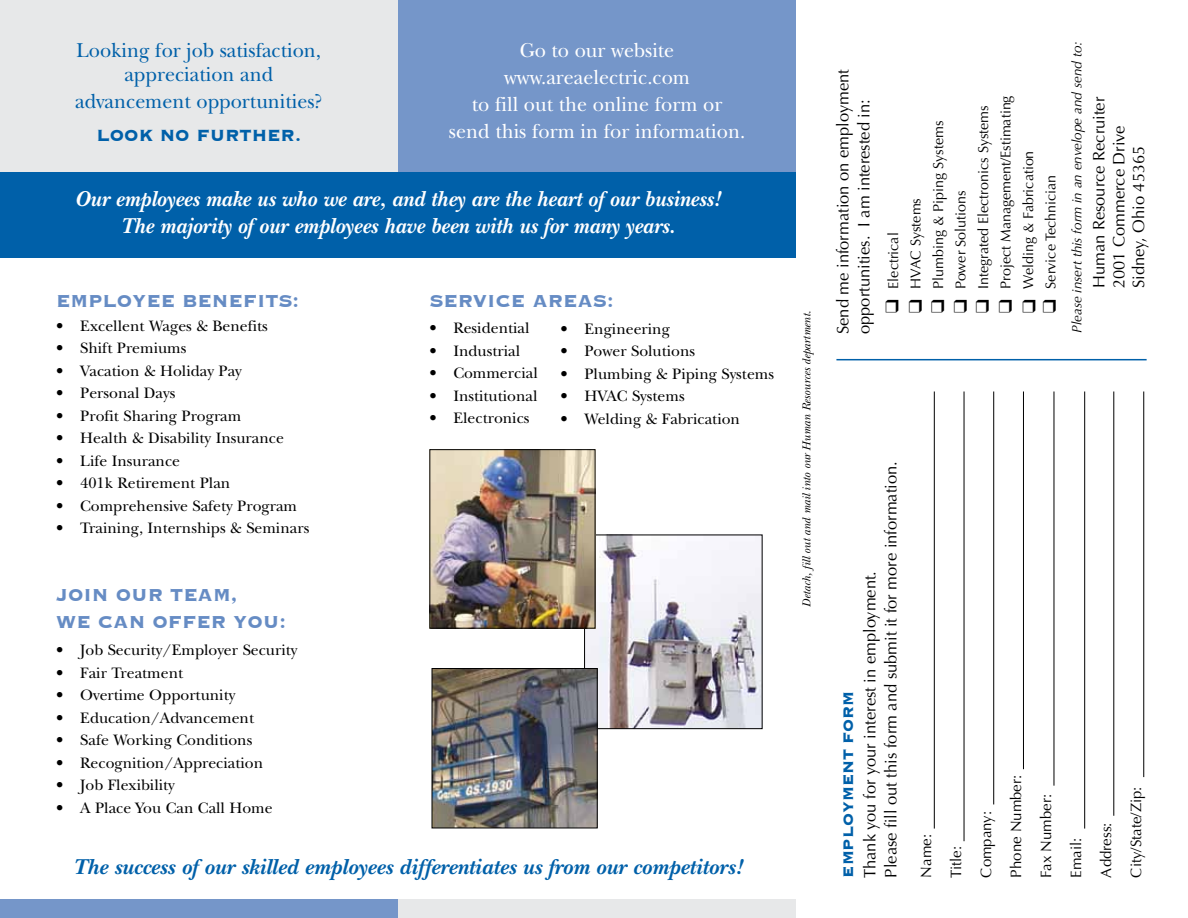
<style>
.page{position:relative;width:1188px;height:918px;background:#fff}
.page>*{position:absolute;margin:0;border:0;box-sizing:border-box;transform-origin:0 0}
.t1{font:italic 700 22.5px/27px "New Baskerville";color:#fff;text-align:center;scale:.95 1}
.t2{font:italic 700 22.5px "New Baskerville";color:#0060a9}
.t3{font:700 22.5px/27px "Copperplate";color:#668cc4;scale:.95 1}
.t4{font:21px/27px "New Baskerville";color:#fff;text-align:center;scale:.95 1}
.t5{font:21px/24px "New Baskerville";color:#0060a9;text-align:center;scale:.95 1}
.t6{font:700 21px "Copperplate";color:#0060a9;scale:.95 1}
.t7{font:700 18px "Copperplate";color:#0060a9}
.t8{font:18px/22.8px "Zapf Dingbats ITC";color:#000;text-align:justify}
.t9{font:16.5px/21px "Optima";color:#000}
.t10{font:15.75px "New Baskerville";color:#000}
.t11{font:15px/30px "Optima";color:#000}
.t12{font:14.25px/22.5px "Optima";color:#000}
.t13{font:italic 13.5px "Optima";color:#000}
.t14{font:italic 12px "New Baskerville";color:#000}
</style>
<div class="page">
<hr style="left:836px;top:359px;width:311px;height:1px;background:#0060a9">
<hr style="left:934px;top:392px;width:1px;height:437px;background:#000">
<hr style="left:964px;top:391px;width:1px;height:450px;background:#000">
<hr style="left:993px;top:392px;width:1px;height:412px;background:#000">
<hr style="left:1023px;top:392px;width:1px;height:377px;background:#000">
<hr style="left:1054px;top:391px;width:1px;height:395px;background:#000">
<hr style="left:1084px;top:392px;width:1px;height:437px;background:#000">
<hr style="left:1114px;top:392px;width:1px;height:424px;background:#000">
<hr style="left:1143px;top:391px;width:1px;height:386px;background:#000">
<img style="left:586px;top:537px;width:174px;height:190px">
<div style="left:584px;top:535px;width:178px;height:194px;border:1px solid #000"></div>
<div style="left:398px;top:0;width:398px;height:174px;background:#7596c9"></div>
<div style="left:0;top:0;width:398px;height:174px;background:#e7e8e9"></div>
<div style="left:0;top:172px;width:796px;height:85px;background:#0060a9"></div>
<div style="left:398px;top:900px;width:398px;height:18px;background:#e7e8e9"></div>
<div style="left:0;top:900px;width:398px;height:18px;background:#7596c9"></div>
<img style="left:431px;top:451px;width:162px;height:176px">
<div style="left:429px;top:449px;width:166px;height:180px;border:1px solid #000"></div>
<img style="left:434px;top:670px;width:162px;height:156px">
<div style="left:432px;top:668px;width:166px;height:160px;border:1px solid #000"></div>
<h2 class="t5" style="left:77px;top:39px;width:259px">Looking for job satisfaction, appreciation and</h2>
<h2 class="t5" style="left:75px;top:90px;width:262px">advancement opportunities?</h2>
<h2 class="t6" style="left:97px;top:122px;width:217px">LOOK NO FURTHER.</h2>
<h2 class="t4" style="left:449px;top:37px;width:313px">Go to our website www.areaelectric.com<br>to fill out the online form or send this form in for information.</h2>
<h1 class="t1" style="left:75px;top:185px;width:681px">Our employees make us who we are, and they are the heart of our business!<br>The majority of our employees have been with us for many years.</h1>
<h1 class="t3" style="left:56px;top:286px;width:257px">EMPLOYEE BENEFITS:</h1>
<p class="t10" style="left:56px;top:316px;width:213px">• Excellent Wages &amp; Benefits</p>
<p class="t10" style="left:56px;top:339px;width:132px">• Shift Premiums</p>
<p class="t10" style="left:56px;top:361px;width:187px">• Vacation &amp; Holiday Pay</p>
<p class="t10" style="left:56px;top:384px;width:121px">• Personal Days</p>
<p class="t10" style="left:56px;top:406px;width:187px">• Profit Sharing Program</p>
<p class="t10" style="left:56px;top:429px;width:229px">• Health &amp; Disability Insurance</p>
<p class="t10" style="left:56px;top:451px;width:125px">• Life Insurance</p>
<p class="t10" style="left:56px;top:474px;width:176px">• 401k Retirement Plan</p>
<p class="t10" style="left:56px;top:496px;width:242px">• Comprehensive Safety Program</p>
<p class="t10" style="left:56px;top:519px;width:255px">• Training, Internships &amp; Seminars</p>
<h1 class="t3" style="left:56px;top:580px;width:243px">JOIN OUR TEAM,<br>WE CAN OFFER YOU:</h1>
<p class="t10" style="left:56px;top:641px;width:243px">• Job Security/Employer Security</p>
<p class="t10" style="left:56px;top:663px;width:128px">• Fair Treatment</p>
<p class="t10" style="left:56px;top:686px;width:181px">• Overtime Opportunity</p>
<p class="t10" style="left:56px;top:708px;width:199px">• Education/Advancement</p>
<p class="t10" style="left:56px;top:731px;width:198px">• Safe Working Conditions</p>
<p class="t10" style="left:56px;top:753px;width:209px">• Recognition/Appreciation</p>
<p class="t10" style="left:56px;top:776px;width:120px">• Job Flexibility</p>
<p class="t10" style="left:56px;top:798px;width:218px">• A Place You Can Call Home</p>
<h1 class="t3" style="left:429px;top:286px;width:196px">SERVICE AREAS:</h1>
<p class="t10" style="left:429px;top:319px;width:102px">• Residential</p>
<p class="t10" style="left:429px;top:342px;width:92px">• Industrial</p>
<p class="t10" style="left:429px;top:364px;width:110px">• Commercial</p>
<p class="t10" style="left:429px;top:387px;width:110px">• Institutional</p>
<p class="t10" style="left:429px;top:409px;width:102px">• Electronics</p>
<p class="t10" style="left:561px;top:319px;width:111px">• Engineering</p>
<p class="t10" style="left:561px;top:342px;width:136px">• Power Solutions</p>
<p class="t10" style="left:561px;top:364px;width:215px">• Plumbing &amp; Piping Systems</p>
<p class="t10" style="left:561px;top:387px;width:126px">• HVAC Systems</p>
<p class="t10" style="left:561px;top:409px;width:181px">• Welding &amp; Fabrication</p>
<h1 class="t2" style="left:73px;top:854px;width:671px">The success of our skilled employees differentiates us from our competitors!</h1>
<p class="t14" style="left:800px;top:607px;width:298px;rotate:-90deg">Detach, fill out and mail into our Human Resources department.</p>
<p class="t9" style="left:833px;top:334px;width:266px;rotate:-90deg">Send me information on employment opportunities. I am interested in:</p>
<p class="t12" style="left:882px;top:289px;width:195px;rotate:-90deg">Electrical<br>HVAC Systems<br>Plumbing &amp; Piping Systems<br>Power Solutions<br>Integrated Electronics Systems<br>Project Management/Estimating<br>Welding &amp; Fabrication<br>Service Technician</p>
<p class="t8" style="left:881px;top:313px;width:15px;rotate:-90deg">❑ ❑ ❑ ❑ ❑ ❑ ❑</p>
<p class="t13" style="left:1069px;top:333px;width:293px;rotate:-90deg">Please insert this form in an envelope and send to:</p>
<p class="t9" style="left:1089px;top:288px;width:193px;line-height:19.8px;rotate:-90deg">Human Resource Recruiter<br>2001 Commerce Drive<br>Sidney, Ohio 45365</p>
<p class="t7" style="left:837px;top:878px;width:188px;rotate:-90deg">EMPLOYMENT FORM</p>
<p class="t9" style="left:860px;top:878px;width:418px;rotate:-90deg">Thank you for your interest in employment.<br>Please fill out this form and submit it for more information.</p>
<p class="t11" style="left:911px;top:878px;width:104px;rotate:-90deg">Name:<br>Title:<br>Company:<br>Phone Number:<br>Fax Number:<br>Email:<br>Address:<br>City/State/Zip:</p>
</div>
